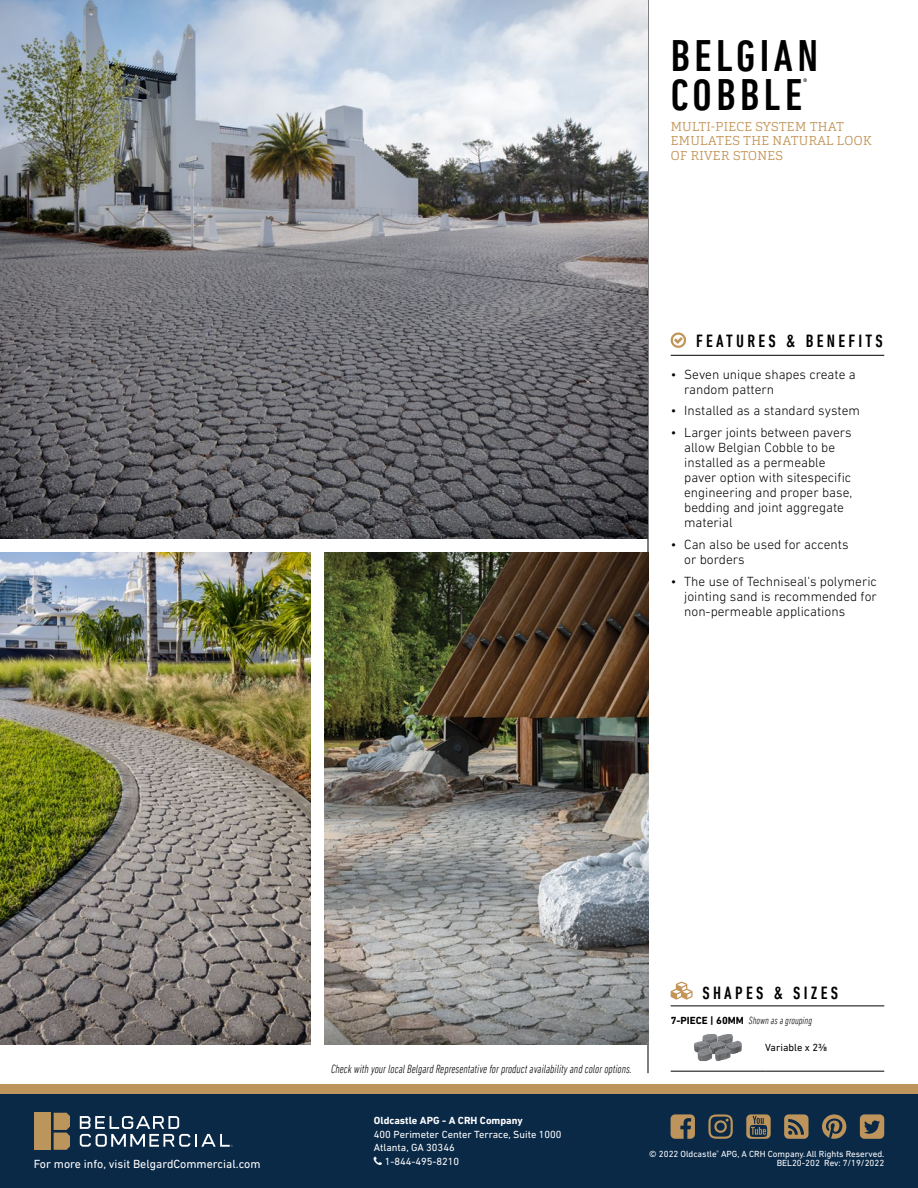
<style>
.page{position:relative;width:918px;height:1188px;background:#fff}
.page>*{position:absolute;margin:0;border:0;box-sizing:border-box;transform-origin:0 0}
.t1{font:500 condensed 45px/39px "DIN Next LT Pro";letter-spacing:.1em;color:#000}
.t2{font:500 condensed 18px "DIN Next LT Pro";letter-spacing:.18em;color:#000}
.t3{font:300 13.5px/15px "DIN Next LT Pro";color:#000}
.t4{font:300 12.75px/14.2px "Cargan";letter-spacing:.025em;color:#c39558}
.t5{font:italic 300 condensed 12px "DIN Next LT Pro";color:#000}
.t6{font:12px "DIN Next LT Pro";color:#fff}
.t7{font:10.5px "DIN Next LT Pro";color:#fff}
.t8{font:italic 300 condensed 10.5px "DIN Next LT Pro";color:#000}
.t9{font:700 10.5px "DIN Next LT Pro";color:#fff}
.t10{font:10.5px "DIN Next LT Pro";color:#000}
.t11{font:500 condensed 9.6px "DIN Next LT Pro";color:#000}
.t12{font:9px/9px "DIN Next LT Pro";color:#fff;text-align:right}
.s1{font-weight:700;font-style:normal;font-stretch:normal}
</style>
<div class="page">
<hr style="left:648px;top:0;width:1px;height:1073px;background:#000">
<div style="left:0;top:1094px;width:918px;height:94px;background:#0a2947"></div>
<div style="left:0;top:1084px;width:918px;height:10px;background:#bd955c"></div>
<svg style="left:822px;top:1114px;width:24px;height:25px"></svg>
<svg style="left:708px;top:1114px;width:25px;height:25px"></svg>
<svg style="left:671px;top:1114px;width:24px;height:25px"></svg>
<svg style="left:860px;top:1114px;width:24px;height:25px"></svg>
<svg style="left:746px;top:1114px;width:25px;height:25px"></svg>
<svg style="left:784px;top:1114px;width:25px;height:25px"></svg>
<svg style="left:80px;top:1116px;width:153px;height:31px"></svg>
<svg style="left:54px;top:1113px;width:16px;height:37px"></svg>
<div style="left:35px;top:1113px;width:16px;height:37px;background:#bc955c"></div>
<hr style="left:671px;top:1006px;width:213px;height:1px;background:#000">
<svg style="left:671px;top:982px;width:22px;height:18px"></svg>
<hr style="left:671px;top:1071px;width:94px;height:1px;background:#000">
<hr style="left:765px;top:1071px;width:119px;height:1px;background:#000">
<img style="left:702px;top:1034px;width:31px;height:7px">
<img style="left:694px;top:1041px;width:48px;height:13px">
<img style="left:715px;top:1048px;width:16px;height:13px">
<img style="left:698px;top:1048px;width:14px;height:13px">
<hr style="left:671px;top:355px;width:213px;height:1px;background:#000">
<svg style="left:671px;top:332px;width:15px;height:16px"></svg>
<img style="left:0;top:0;width:648px;height:538px">
<img style="left:0;top:553px;width:310px;height:492px">
<img style="left:325px;top:553px;width:323px;height:492px">
<h1 class="t1" style="left:671px;top:36px;width:149px">BELGIAN<br>COBBLE</h1>
<p class="t11" style="left:803px;top:76px;width:6px">®</p>
<p class="t4" style="left:671px;top:120px;width:202px">MULTI-PIECE SYSTEM THAT<br>EMULATES THE NATURAL LOOK<br>OF RIVER STONES</p>
<h2 class="t2" style="left:696px;top:330px;width:188px">FEATURES &amp; BENEFITS</h2>
<p class="t3" style="left:684px;top:366px;width:173px;text-indent:-14px">• Seven unique shapes create a random pattern</p>
<p class="t3" style="left:671px;top:403px;width:191px">• Installed as a standard system</p>
<p class="t3" style="left:684px;top:425px;width:170px;text-indent:-14px">• Larger joints between pavers allow Belgian Cobble to be installed as a permeable paver option with sitespecific engineering and proper base, bedding and joint aggregate material</p>
<p class="t3" style="left:684px;top:537px;width:166px;text-indent:-14px">• Can also be used for accents or borders</p>
<p class="t3" style="left:684px;top:573px;width:194px;text-align:justify;text-indent:-14px">• The use of Techniseal's polymeric jointing sand is recommended for non-permeable applications</p>
<p class="t6" style="left:34px;top:1157px;width:228px">For more info, visit BelgardCommercial.com</p>
<p class="t5" style="left:331px;top:1062px;width:302px">Check with your local Belgard Representative for product availability and color options.</p>
<h2 class="t2" style="left:703px;top:982px;width:137px">SHAPES &amp; SIZES</h2>
<p class="t8" style="left:671px;top:1014px;width:143px"><span class="s1">7-PIECE | 60MM</span> Shown as a grouping</p>
<p class="t10" style="left:765px;top:1042px;width:63px">Variable x 23/8</p>
<p class="t9" style="left:374px;top:1115px;width:150px">Oldcastle APG - A CRH Company</p>
<p class="t7" style="left:374px;top:1128px;width:189px">400 Perimeter Center Terrace, Suite 1000</p>
<p class="t7" style="left:374px;top:1142px;width:82px">Atlanta, GA 30346</p>
<p class="t7" style="left:385px;top:1155px;width:76px">1-844-495-8210</p>
<p class="t12" style="left:649px;top:1149px;width:237px">© 2022 Oldcastle<sup>®</sup> APG, A CRH Company.All Rights Reserved.<br>BEL20-202 Rev: 7/19/2022</p>
</div>
